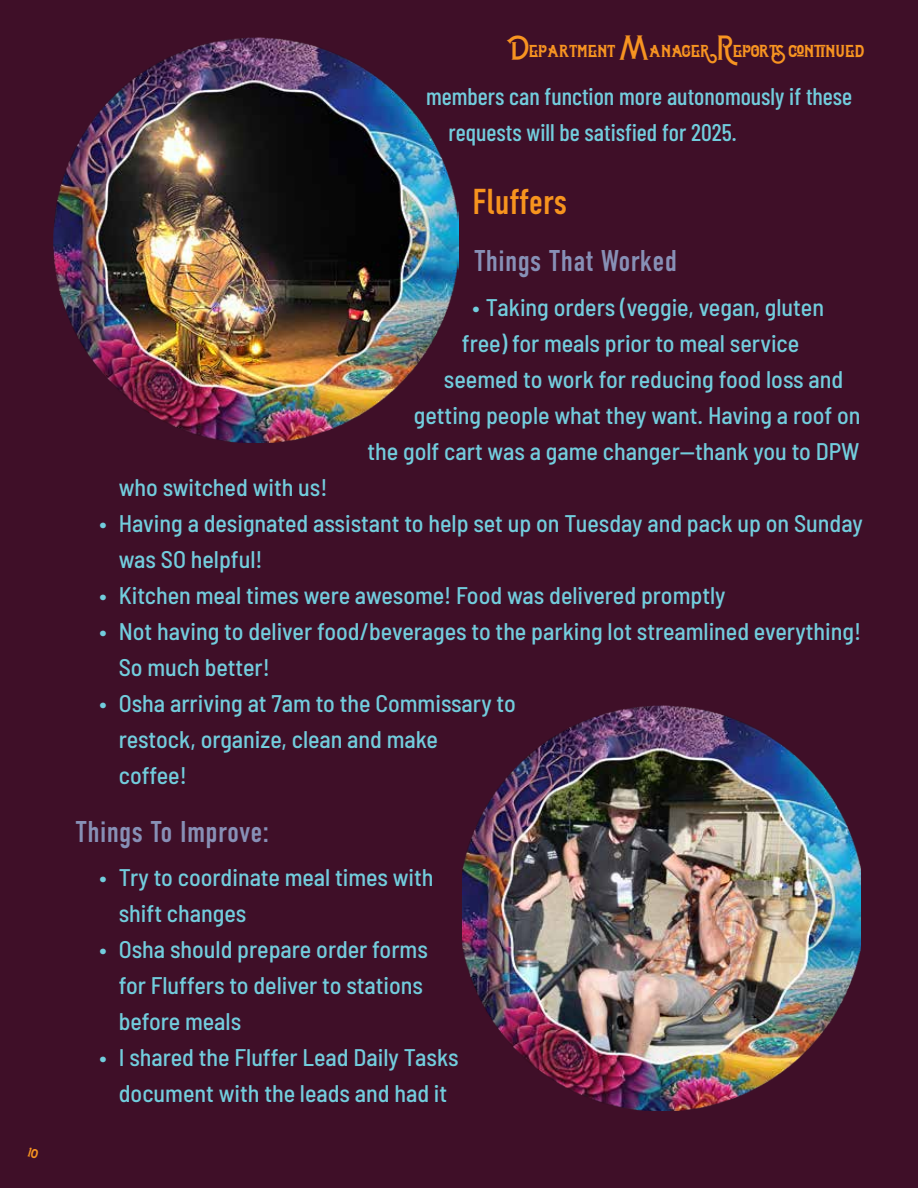
<style>
.page{position:relative;width:918px;height:1188px;background:#3f0f28}
.page>*{position:absolute;margin:0;border:0;box-sizing:border-box;transform-origin:0 0}
.t1{font:36px "DIN Condensed";color:#f7941e}
.t2{font:30px "DIN Condensed";letter-spacing:.01em;color:#8790b6}
.t3{font:500 semi-condensed 24px/36px "Barlow";color:#72cddd}
.t4{font:500 24px/36px "Barlow Condensed";color:#72cddd}
.t5{font:24px "Celestial Typeface";color:#f79421}
.s1{font-family:"Barlow Condensed";font-stretch:normal}
</style>
<div class="page">
<img style="left:54px;top:37px;width:405px;height:405px">
<img style="left:463px;top:706px;width:397px;height:405px">
<p class="t5" style="left:507px;top:35px;width:359px">Department Manager Reports continued</p>
<p class="t4" style="left:448px;top:77px;width:405px;text-indent:-22px">members can function more autonomously if these requests will be satisfied for 2025.</p>
<h1 class="t1" style="left:472px;top:181px;width:96px">Fluffers</h1>
<p class="t2" style="left:474px;top:244px;width:205px">Things That Worked</p>
<p class="t3" style="left:472px;top:287px;width:353px"><span class="s1">•</span> Taking orders (veggie, vegan, gluten</p>
<p class="t3" style="left:462px;top:323px;width:339px">free) for meals prior to meal service</p>
<p class="t3" style="left:444px;top:359px;width:401px">seemed to work for reducing food loss and</p>
<p class="t3" style="left:414px;top:395px;width:448px">getting people what they want. Having a roof on</p>
<p class="t3" style="left:367px;top:431px;width:493px">the golf cart was a game changer—thank you to DPW</p>
<p class="t3" style="left:119px;top:467px;width:210px">who switched with us!</p>
<p class="t3" style="left:119px;top:503px;width:746px;text-indent:-19px"><span class="s1">•</span> Having a designated assistant to help set up on Tuesday and pack up on Sunday was SO helpful!</p>
<p class="t3" style="left:99px;top:575px;width:628px"><span class="s1">•</span> Kitchen meal times were awesome! Food was delivered promptly</p>
<p class="t3" style="left:119px;top:611px;width:744px;text-indent:-19px"><span class="s1">•</span> Not having to deliver food/beverages to the parking lot streamlined everything!<br>So much better!</p>
<p class="t3" style="left:119px;top:683px;width:399px;text-indent:-19px"><span class="s1">•</span> Osha arriving at 7am to the Commissary to restock, organize, clean and make<br>coffee!</p>
<p class="t2" style="left:76px;top:814px;width:195px">Things To Improve:</p>
<p class="t3" style="left:119px;top:858px;width:316px;text-indent:-19px"><span class="s1">•</span> Try to coordinate meal times with shift changes</p>
<p class="t3" style="left:119px;top:930px;width:311px;text-indent:-19px"><span class="s1">•</span> Osha should prepare order forms for Fluffers to deliver to stations before meals</p>
<p class="t3" style="left:99px;top:1038px;width:361px;text-align:center"><span class="s1">•</span> I shared the Fluffer Lead Daily Tasks document with the leads and had it</p>
</div>
